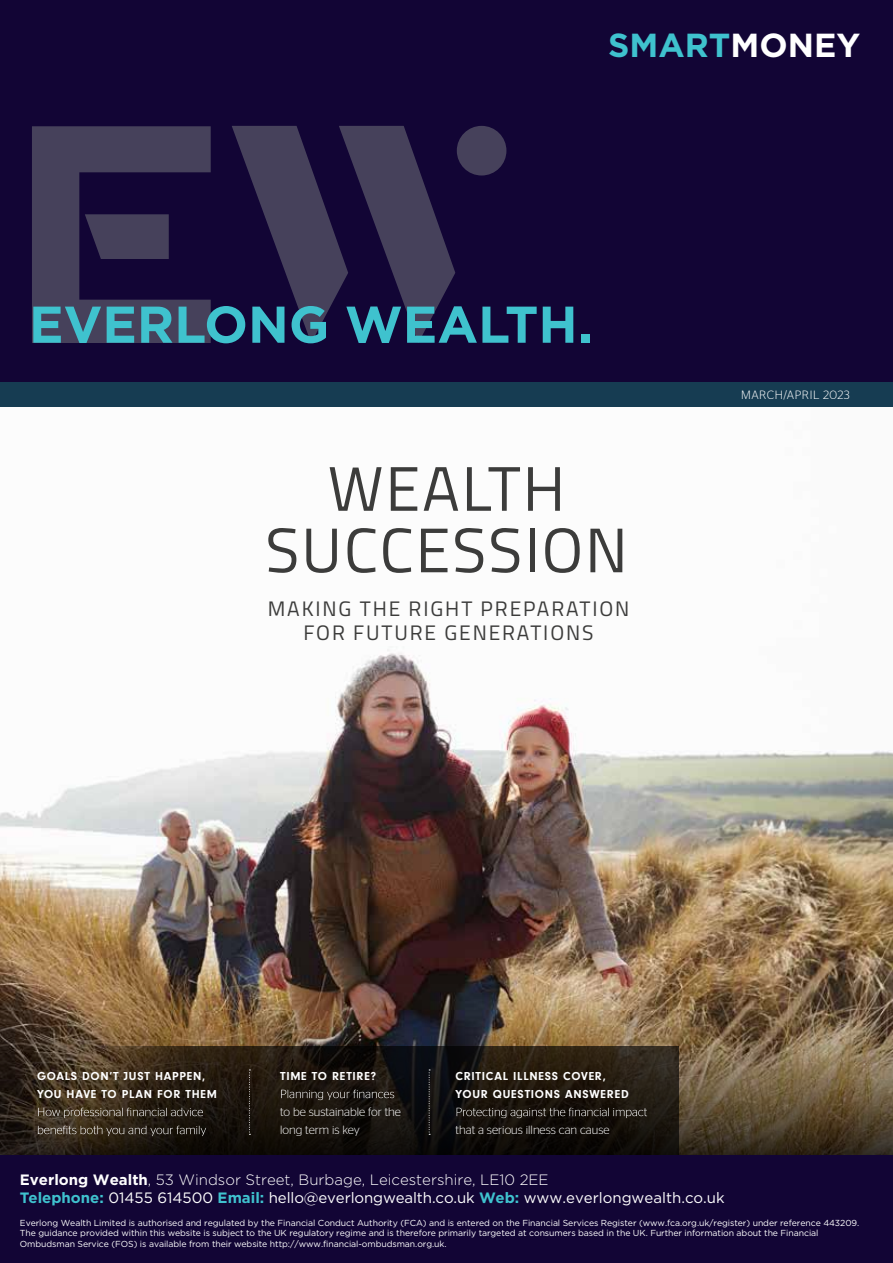
<style>
.page{position:relative;width:893px;height:1263px;background:#fff}
.page>*{position:absolute;margin:0;border:0;box-sizing:border-box;transform-origin:0 0}
.t1{font:63px/61.5px "Titillium";letter-spacing:.03em;color:#3c3c3b;text-align:center}
.t2{font:700 51.6px "Gotham HTF";color:#3fc2ce}
.t3{font:700 33.3px "Gotham HTF";color:#3fc2ce}
.t4{font:21px/24px "Titillium";letter-spacing:.09em;color:#3c3c3b;text-align:center}
.t5{font:15px/18px "Gotham HTF";color:#fff}
.t6{font:700 12px/18px "Neuzeit Gro";letter-spacing:.06em;color:#fff}
.t7{font:300 12px/18px "Stag Sans";color:#fff}
.t8{font:300 12px "Stag Sans";letter-spacing:.045em;color:#fff}
.t9{font:8.7px/10.5px "Gotham HTF";letter-spacing:-.01em;color:#fff}
.s1{color:#fff}
.s2{font-weight:700}
.s3{font-weight:300}
.s4{font-weight:700;color:#3fc2ce}
</style>
<div class="page">
<img style="left:0;top:406px;width:893px;height:554px">
<img style="left:0;top:960px;width:893px;height:194px">
<svg style="left:0;top:1046px;width:678px;height:108px;background:#211911"></svg>
<svg style="left:38px;top:1108px;width:165px;height:10px;background:#4f4639"></svg>
<svg style="left:38px;top:1126px;width:168px;height:10px;background:#484035"></svg>
<svg style="left:281px;top:1090px;width:113px;height:10px"></svg>
<svg style="left:457px;top:1108px;width:190px;height:10px;background:#39342f"></svg>
<svg style="left:249px;top:1069px;width:1px;height:66px"></svg>
<svg style="left:429px;top:1069px;width:1px;height:66px"></svg>
<div style="left:0;top:382px;width:893px;height:24px;background:#163c52"></div>
<div style="left:0;top:1155px;width:893px;height:108px;background:#120535"></div>
<div style="left:0;top:0;width:893px;height:381px;background:#120535"></div>
<svg style="left:32px;top:126px;width:474px;height:217px"></svg>
<h3 class="t3" style="left:608px;top:26px;width:253px">SMART<span class="s1">MONEY</span></h3>
<h2 class="t2" style="left:29px;top:295px;width:565px">EVERLONG WEALTH.</h2>
<h3 class="t8" style="left:741px;top:388px;width:110px">MARCH/APRIL 2023</h3>
<h1 class="t1" style="left:265px;top:455px;width:364px">WEALTH<br>SUCCESSION</h1>
<h3 class="t4" style="left:268px;top:596px;width:363px">MAKING THE RIGHT PREPARATION<br>FOR FUTURE GENERATIONS</h3>
<h3 class="t6" style="left:37px;top:1067px;width:181px">GOALS DON’T JUST HAPPEN,<br>YOU HAVE TO PLAN FOR THEM</h3>
<h3 class="t6" style="left:280px;top:1067px;width:97px">TIME TO RETIRE?</h3>
<h3 class="t7" style="left:280px;top:1103px;width:122px">to be sustainable for the long term is key</h3>
<h3 class="t6" style="left:456px;top:1067px;width:175px">CRITICAL ILLNESS COVER,<br>YOUR QUESTIONS ANSWERED</h3>
<h3 class="t7" style="left:456px;top:1121px;width:156px">that a serious illness can cause</h3>
<h3 class="t5" style="left:20px;top:1170px;width:706px"><span class="s2">Everlong Wealth</span><span class="s3">, 53 Windsor Street, Burbage, Leicestershire, LE10 2EE<br></span><span class="s4">Telephone:</span> 01455 614500 <span class="s4">Email:</span> hello@everlongwealth.co.uk <span class="s4">Web:</span> www.everlongwealth.co.uk</h3>
<p class="t9" style="left:20px;top:1217px;width:841px">Everlong Wealth Limited is authorised and regulated by the Financial Conduct Authority (FCA) and is entered on the Financial Services Register (www.fca.org.uk/register) under reference 443209.<br>The guidance provided within this website is subject to the UK regulatory regime and is therefore primarily targeted at consumers based in the UK. Further information about the Financial<br>Ombudsman Service (FOS) is available from their website http://www.financial-ombudsman.org.uk.</p>
</div>
